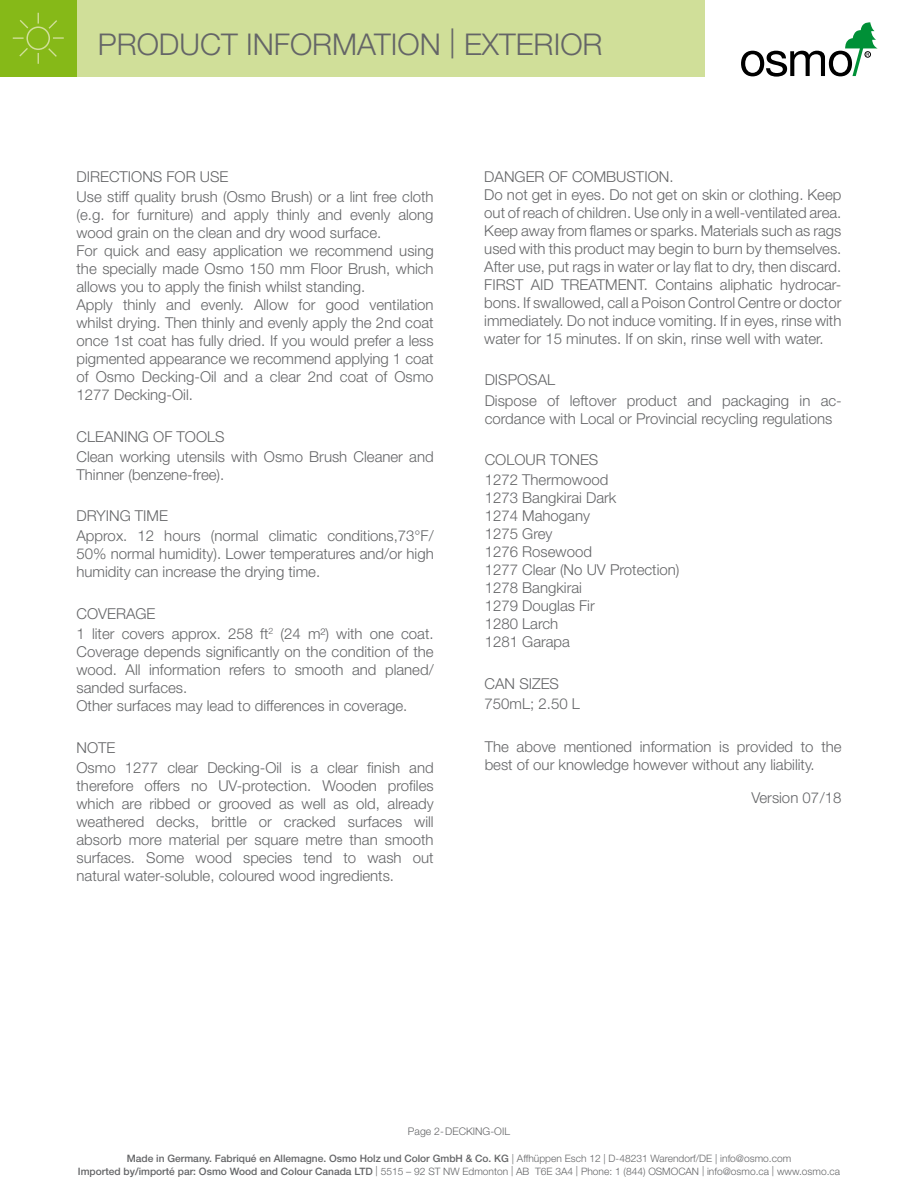
<style>
.page{position:relative;width:918px;height:1188px;background:#fff}
.page>*{position:absolute;margin:0;border:0;box-sizing:border-box;transform-origin:0 0}
.t1{font:300 30px "Helvetica Neue";color:#646567}
.t2{font:300 15px/18px "Helvetica Neue";color:#646567}
.t3{font:300 10.5px "Helvetica Neue";color:#646567}
.t4{font:300 10.2px/12.3px "Helvetica Neue";color:#646567;text-align:center}
.s1{font-weight:500}
</style>
<div class="page">
<div style="left:77px;top:0;width:628px;height:77px;background:#d0df99"></div>
<svg style="left:741px;top:22px;width:137px;height:55px"></svg>
<div style="left:0;top:0;width:77px;height:77px;background:#86b918"></div>
<svg style="left:12px;top:12px;width:52px;height:52px"></svg>
<h1 class="t1" style="left:98px;top:26px;width:506px">PRODUCT INFORMATION | EXTERIOR</h1>
<p class="t2" style="left:77px;top:166px;width:359px;line-height:20.1px">DIRECTIONS FOR USE<br>Use stiff quality brush (Osmo Brush) or a lint free cloth</p>
<p class="t2" style="left:77px;top:205px;width:359px">(e.g. for furniture) and apply thinly and evenly along wood grain on the clean and dry wood surface.<br>For quick and easy application we recommend using the specially made Osmo 150 mm Floor Brush, which allows you to apply the finish whilst standing.<br>Apply thinly and evenly. Allow for good ventilation whilst drying. Then thinly and evenly apply the 2nd coat once 1st coat has fully dried. If you would prefer a less pigmented appearance we recommend applying 1 coat of Osmo Decking-Oil and a clear 2nd coat of Osmo 1277 Decking-Oil.</p>
<p class="t2" style="left:77px;top:426px;width:359px;line-height:20.1px">CLEANING OF TOOLS<br>Clean working utensils with Osmo Brush Cleaner and</p>
<p class="t2" style="left:77px;top:465px;width:149px">Thinner (benzene-free).</p>
<p class="t2" style="left:77px;top:506px;width:359px;line-height:20.1px">DRYING TIME<br>Approx. 12 hours (normal climatic conditions,73°F/</p>
<p class="t2" style="left:77px;top:545px;width:359px">50% normal humidity). Lower temperatures and/or high humidity can increase the drying time.</p>
<p class="t2" style="left:77px;top:603px;width:359px;line-height:20.1px">COVERAGE<br>1 liter covers approx. 258 ft<sup>2</sup> (24 m²) with one coat.</p>
<p class="t2" style="left:77px;top:642px;width:359px">Coverage depends significantly on the condition of the wood. All information refers to smooth and planed/ sanded surfaces.<br>Other surfaces may lead to differences in coverage.</p>
<p class="t2" style="left:77px;top:737px;width:359px;line-height:20.1px">NOTE<br>Osmo 1277 clear Decking-Oil is a clear finish and</p>
<p class="t2" style="left:77px;top:776px;width:359px;text-align:justify">therefore offers no UV-protection. Wooden profiles which are ribbed or grooved as well as old, already weathered decks, brittle or cracked surfaces will absorb more material per square metre than smooth surfaces. Some wood species tend to wash out natural water-soluble, coloured wood ingredients.</p>
<p class="t2" style="left:484px;top:167px;width:359px">DANGER OF COMBUSTION.<br>Do not get in eyes. Do not get on skin or clothing. Keep out of reach of children. Use only in a well-ventilated area.<br>Keep away from flames or sparks. Materials such as rags used with this product may begin to burn by themselves.<br>After use, put rags in water or lay flat to dry, then discard.<br>FIRST AID TREATMENT. Contains aliphatic hydrocar&shy;bons. If swallowed, call a Poison Control Centre or doctor immediately. Do not induce vomiting. If in eyes, rinse with water for 15 minutes. If on skin, rinse well with water.</p>
<p class="t2" style="left:485px;top:370px;width:359px;line-height:20.1px">DISPOSAL<br>Dispose of leftover product and packaging in ac-</p>
<p class="t2" style="left:485px;top:409px;width:349px">cordance with Local or Provincial recycling regulations</p>
<p class="t2" style="left:485px;top:449px;width:125px;line-height:20.1px">COLOUR TONES<br>1272 Thermowood</p>
<p class="t2" style="left:485px;top:489px;width:196px">1273 Bangkirai Dark<br>1274 Mahogany<br>1275 Grey<br>1276 Rosewood<br>1277 Clear (No UV Protection)<br>1278 Bangkirai<br>1279 Douglas Fir<br>1280 Larch<br>1281 Garapa</p>
<p class="t2" style="left:485px;top:673px;width:97px;line-height:20.1px">CAN SIZES<br>750mL; 2.50 L</p>
<p class="t2" style="left:485px;top:738px;width:358px">The above mentioned information is provided to the best of our knowledge however without any liability.</p>
<p class="t2" style="left:751px;top:789px;width:92px">Version 07/18</p>
<p class="t3" style="left:408px;top:1125px;width:104px">Page 2-DECKING-OIL</p>
<p class="t4" style="left:78px;top:1152px;width:764px"><span class="s1">Made in Germany. Fabriqué en Allemagne. Osmo Holz und Color GmbH &amp; Co. KG</span> | Affhüppen Esch 12 | D-48231 Warendorf/DE | info@osmo.com<br><span class="s1">Imported by/importé par: Osmo Wood and Colour Canada LTD</span> | 5515 – 92 ST NW Edmonton | AB T6E 3A4 | Phone: 1 (844) OSMOCAN | info@osmo.ca | www.osmo.ca</p>
</div>
